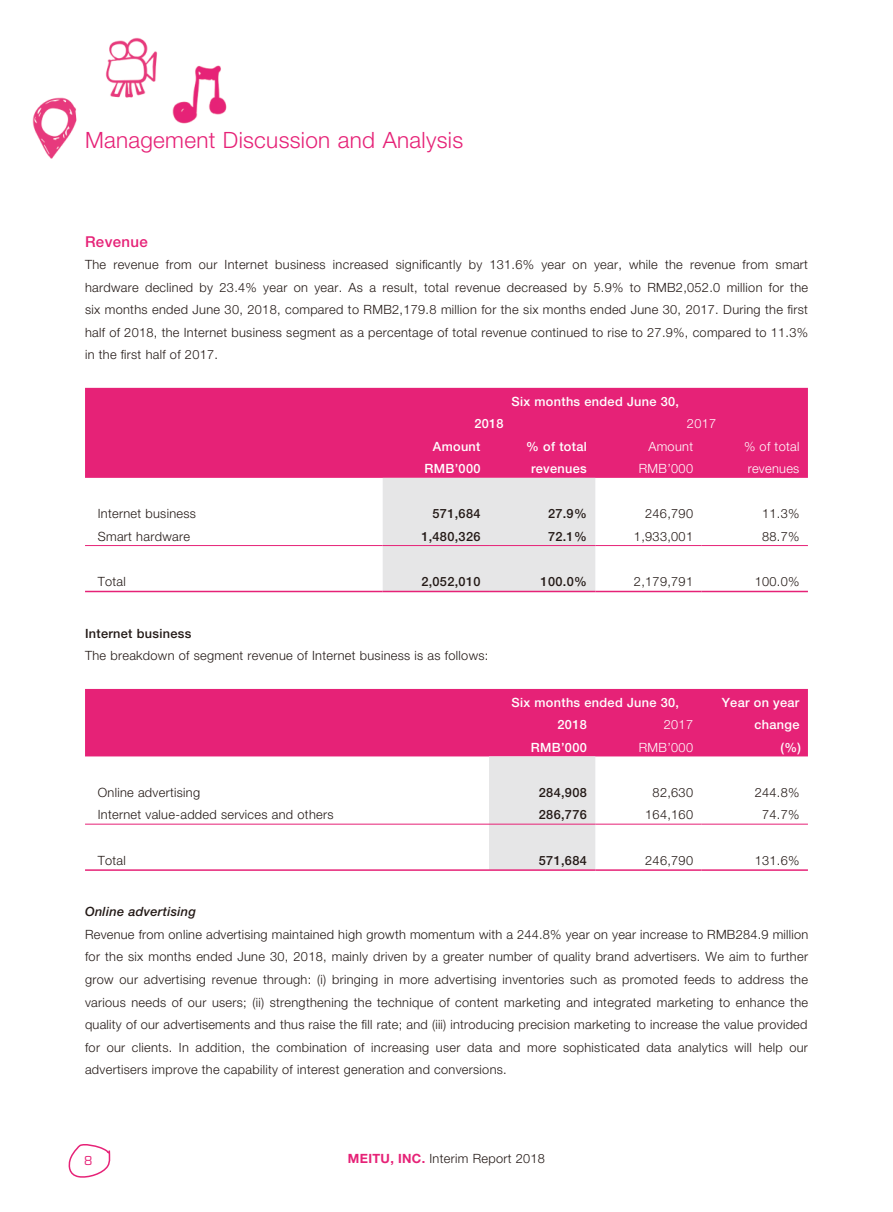
<style>
.page{position:relative;width:893px;height:1212px;background:#fff}
.page>*{position:absolute;margin:0;border:0;box-sizing:border-box;transform-origin:0 0}
.t1{font:300 22.5px "Helvetica Neue";letter-spacing:.015em;color:#e62277}
.t2{font:500 15px "Helvetica Neue";letter-spacing:.025em;color:#e62277}
.t3{font:300 12.75px/22.5px "Helvetica Neue";letter-spacing:.025em;color:#231916;text-align:justify}
.t4{font:500 12.75px/22.5px "Helvetica Neue";letter-spacing:.025em;color:#fff;text-align:right}
.t5{font:500 12.75px "Helvetica Neue";letter-spacing:.025em;color:#231916}
.t6{font:300 12.75px/22.5px "Helvetica Neue";letter-spacing:.025em;color:#fff;text-align:right}
.t7{font:italic 500 12.75px "Helvetica Neue";letter-spacing:.025em;color:#231916}
.t8{font:12px "Eurostile";color:#e62277}
.s1{font-weight:700;color:#e62277}
</style>
<div class="page">
<img style="left:32px;top:37px;width:776px;height:787px">
<svg style="left:68px;top:1144px;width:43px;height:34px"></svg>
<div style="left:85px;top:388px;width:723px;height:90px;background:#e62277"></div>
<div style="left:383px;top:478px;width:212px;height:113px;background:#e6e6e7"></div>
<hr style="left:85px;top:545px;width:298px;height:1px;background:#e62277">
<hr style="left:383px;top:545px;width:106px;height:1px;background:#e62277">
<hr style="left:489px;top:545px;width:106px;height:1px;background:#e62277">
<hr style="left:595px;top:545px;width:107px;height:1px;background:#e62277">
<hr style="left:702px;top:545px;width:106px;height:1px;background:#e62277">
<hr style="left:85px;top:591px;width:298px;height:1px;background:#e62277">
<hr style="left:383px;top:591px;width:106px;height:1px;background:#e62277">
<hr style="left:489px;top:591px;width:106px;height:1px;background:#e62277">
<hr style="left:595px;top:591px;width:107px;height:1px;background:#e62277">
<hr style="left:702px;top:591px;width:106px;height:1px;background:#e62277">
<div style="left:85px;top:689px;width:723px;height:67px;background:#e62277"></div>
<div style="left:489px;top:756px;width:106px;height:113px;background:#e6e6e7"></div>
<hr style="left:85px;top:824px;width:404px;height:1px;background:#e62277">
<hr style="left:489px;top:824px;width:106px;height:1px;background:#e62277">
<hr style="left:595px;top:824px;width:107px;height:1px;background:#e62277">
<hr style="left:702px;top:824px;width:106px;height:1px;background:#e62277">
<hr style="left:85px;top:869px;width:404px;height:2px;background:#e62277">
<hr style="left:489px;top:869px;width:106px;height:2px;background:#e62277">
<hr style="left:595px;top:869px;width:107px;height:2px;background:#e62277">
<hr style="left:702px;top:869px;width:106px;height:2px;background:#e62277">
<h1 class="t1" style="left:85px;top:127px;width:380px">Management Discussion and Analysis</h1>
<p class="t2" style="left:85px;top:232px;width:64px">Revenue</p>
<p class="t3" style="left:85px;top:253px;width:725px">The revenue from our Internet business increased significantly by 131.6% year on year, while the revenue from smart hardware declined by 23.4% year on year. As a result, total revenue decreased by 5.9% to RMB2,052.0 million for the six months ended June 30, 2018, compared to RMB2,179.8 million for the six months ended June 30, 2017. During the first half of 2018, the Internet business segment as a percentage of total revenue continued to rise to 27.9%, compared to 11.3% in the first half of 2017.</p>
<p class="t4" style="left:511px;top:390px;width:169px">Six months ended June 30,</p>
<p class="t4" style="left:474px;top:412px;width:31px">2018</p>
<p class="t6" style="left:687px;top:412px;width:31px">2017</p>
<p class="t4" style="left:425px;top:435px;width:57px">Amount<br>RMB’000</p>
<p class="t4" style="left:526px;top:435px;width:62px;text-align:center">% of total revenues</p>
<p class="t6" style="left:639px;top:434px;width:56px">Amount<br>RMB’000</p>
<p class="t6" style="left:744px;top:434px;width:57px;text-align:left">% of total revenues</p>
<p class="t3" style="left:98px;top:502px;width:100px">Internet business</p>
<p class="t5" style="left:433px;top:506px;width:49px">571,684</p>
<p class="t5" style="left:548px;top:506px;width:40px">27.9%</p>
<p class="t3" style="left:645px;top:502px;width:49px">246,790</p>
<p class="t3" style="left:762px;top:502px;width:39px">11.3%</p>
<p class="t3" style="left:98px;top:524px;width:94px">Smart hardware</p>
<p class="t5" style="left:421px;top:528px;width:61px">1,480,326</p>
<p class="t5" style="left:548px;top:528px;width:40px">72.1%</p>
<p class="t3" style="left:634px;top:524px;width:61px">1,933,001</p>
<p class="t3" style="left:762px;top:524px;width:39px">88.7%</p>
<p class="t3" style="left:98px;top:570px;width:30px">Total</p>
<p class="t5" style="left:421px;top:574px;width:61px">2,052,010</p>
<p class="t5" style="left:541px;top:574px;width:48px">100.0%</p>
<p class="t3" style="left:634px;top:570px;width:61px">2,179,791</p>
<p class="t3" style="left:755px;top:570px;width:46px">100.0%</p>
<p class="t5" style="left:85px;top:626px;width:108px">Internet business</p>
<p class="t3" style="left:85px;top:644px;width:405px">The breakdown of segment revenue of Internet business is as follows:</p>
<p class="t4" style="left:511px;top:691px;width:169px">Six months ended June 30,</p>
<p class="t4" style="left:722px;top:691px;width:81px">Year on year change<br>(%)</p>
<p class="t4" style="left:557px;top:713px;width:31px">2018</p>
<p class="t6" style="left:664px;top:713px;width:31px">2017</p>
<p class="t4" style="left:531px;top:736px;width:57px">RMB’000</p>
<p class="t6" style="left:639px;top:735px;width:56px">RMB’000</p>
<p class="t3" style="left:98px;top:780px;width:104px">Online advertising</p>
<p class="t5" style="left:539px;top:784px;width:49px">284,908</p>
<p class="t3" style="left:653px;top:780px;width:42px">82,630</p>
<p class="t3" style="left:755px;top:780px;width:46px">244.8%</p>
<p class="t3" style="left:98px;top:803px;width:237px">Internet value-added services and others</p>
<p class="t5" style="left:539px;top:807px;width:49px">286,776</p>
<p class="t3" style="left:645px;top:803px;width:49px">164,160</p>
<p class="t3" style="left:762px;top:803px;width:39px">74.7%</p>
<p class="t3" style="left:98px;top:848px;width:30px">Total</p>
<p class="t5" style="left:539px;top:852px;width:49px">571,684</p>
<p class="t3" style="left:645px;top:848px;width:49px">246,790</p>
<p class="t3" style="left:755px;top:848px;width:46px">131.6%</p>
<p class="t7" style="left:85px;top:904px;width:113px">Online advertising</p>
<p class="t3" style="left:85px;top:923px;width:725px">Revenue from online advertising maintained high growth momentum with a 244.8% year on year increase to RMB284.9 million for the six months ended June 30, 2018, mainly driven by a greater number of quality brand advertisers. We aim to further grow our advertising revenue through: (i) bringing in more advertising inventories such as promoted feeds to address the various needs of our users; (ii) strengthening the technique of content marketing and integrated marketing to enhance the quality of our advertisements and thus raise the fill rate; and (iii) introducing precision marketing to increase the value provided for our clients. In addition, the combination of increasing user data and more sophisticated data analytics will help our advertisers improve the capability of interest generation and conversions.</p>
<p class="t8" style="left:84px;top:1153px;width:10px">8</p>
<p class="t3" style="left:348px;top:1147px;width:199px"><span class="s1">MEITU, INC.</span> Interim Report 2018</p>
</div>
